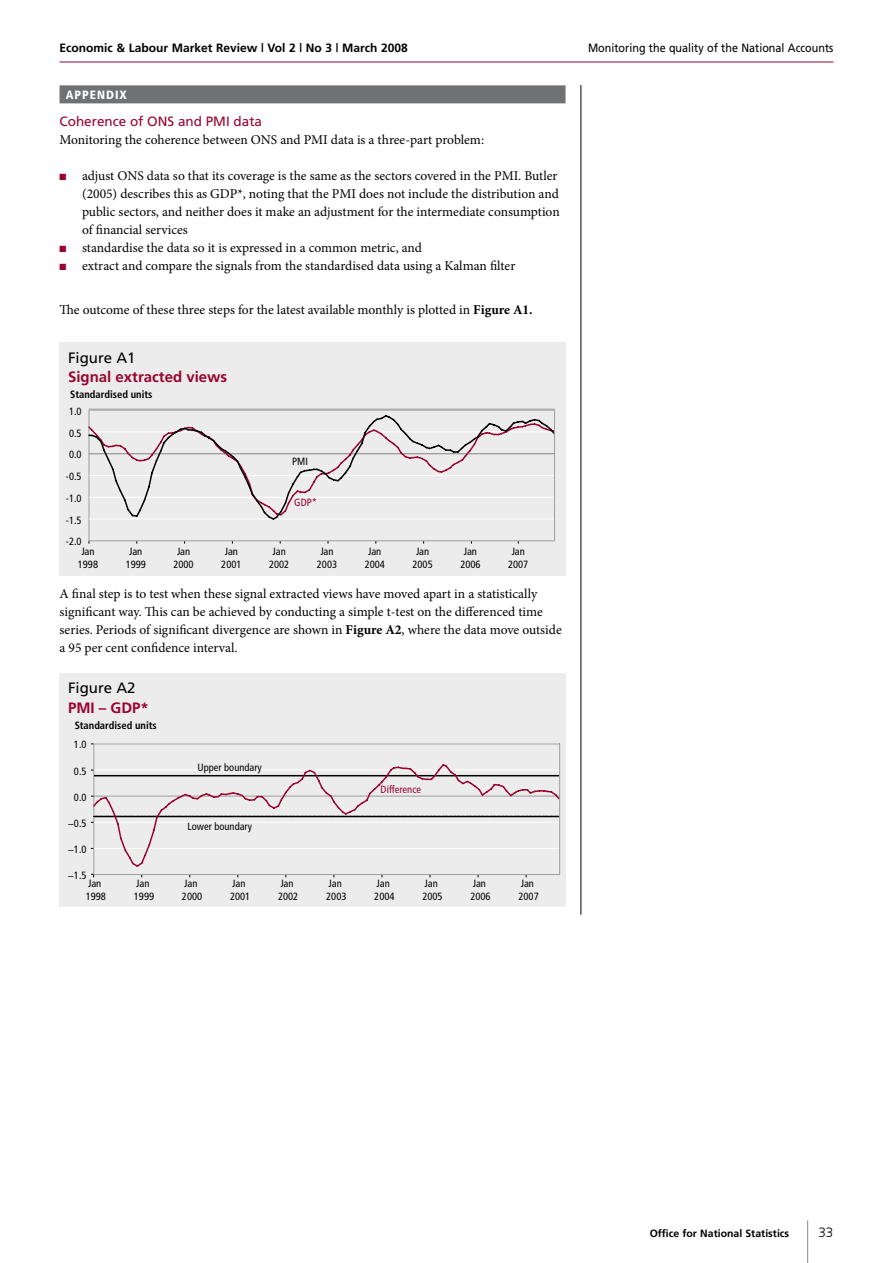
<style>
.page{position:relative;width:893px;height:1263px;background:#fff}
.page>*{position:absolute;margin:0;border:0;box-sizing:border-box;transform-origin:0 0}
.t1{font:700 15px "Frutiger";color:#99042e}
.t2{font:15px "Frutiger";color:#000}
.t3{font:13.5px/18px "Minion Pro";color:#000}
.t4{font:13.5px "Frutiger";color:#99042e}
.t5{font:300 13.5px "Frutiger";color:#000}
.t6{font:700 12px "Frutiger";color:#000}
.t7{font:12px "Frutiger";color:#000;scale:.9 1}
.t8{font:900 condensed 12px "Frutiger";letter-spacing:.08em;color:#fff}
.t9{font:condensed 10.5px/12.6px "Frutiger";color:#000;text-align:center}
.t10{font:700 condensed 10.5px "Frutiger";color:#000}
.t11{font:700 10.5px "Frutiger";color:#000}
.t12{font:condensed 10.5px "Frutiger";color:#99042e}
.t13{font:9px "Zapf Dingbats ITC";color:#99042e}
.s1{font-weight:700}
</style>
<div class="page">
<hr style="left:60px;top:62px;width:773px;height:1px;background:#99042e">
<hr style="left:807px;top:1220px;width:1px;height:43px;background:#878889">
<div style="left:60px;top:342px;width:506px;height:234px;background:#ececed"></div>
<div style="left:60px;top:673px;width:506px;height:234px;background:#ececed"></div>
<div style="left:60px;top:85px;width:506px;height:18px;background:#707173"></div>
<hr style="left:89px;top:410px;width:1px;height:131px;background:#9c9d9f">
<hr style="left:89px;top:540px;width:466px;height:1px;background:#9c9d9f">
<hr style="left:89px;top:410px;width:466px;height:1px;background:#9c9d9f">
<svg style="left:88px;top:414px;width:466px;height:107px"></svg>
<hr style="left:89px;top:409px;width:466px;height:1px;background:#9c9d9f">
<hr style="left:554px;top:410px;width:1px;height:131px;background:#9c9d9f">
<hr style="left:93px;top:744px;width:1px;height:130px;background:#9c9d9f">
<hr style="left:94px;top:874px;width:466px;height:1px;background:#9c9d9f">
<hr style="left:94px;top:743px;width:466px;height:1px;background:#fff">
<svg style="left:92px;top:763px;width:469px;height:105px"></svg>
<hr style="left:559px;top:743px;width:1px;height:131px;background:#9c9d9f">
<hr style="left:94px;top:744px;width:466px;height:1px;background:#9c9d9f">
<svg style="left:91px;top:816px;width:468px;height:7px"></svg>
<svg style="left:91px;top:770px;width:468px;height:6px"></svg>
<hr style="left:580px;top:85px;width:1px;height:830px;background:#000">
<p class="t6" style="left:60px;top:41px;width:350px">Economic &amp; Labour Market Review | Vol 2 | No 3 | March 2008</p>
<p class="t7" style="left:588px;top:41px;width:274px">Monitoring the quality of the National Accounts</p>
<p class="t8" style="left:66px;top:88px;width:62px">APPENDIX</p>
<p class="t4" style="left:60px;top:113px;width:204px">Coherence of ONS and PMI data</p>
<p class="t3" style="left:60px;top:130px;width:426px">Monitoring the coherence between ONS and PMI data is a three-part problem:</p>
<p class="t3" style="left:82px;top:166px;width:479px">adjust ONS data so that its coverage is the same as the sectors covered in the PMI. Butler (2005) describes this as GDP*, noting that the PMI does not include the distribution and public sectors, and neither does it make an adjustment for the intermediate consumption of financial services<br>standardise the data so it is expressed in a common metric, and<br>extract and compare the signals from the standardised data using a Kalman filter</p>
<p class="t3" style="left:60px;top:301px;width:475px">The outcome of these three steps for the latest available monthly is plotted in <span class="s1">Figure A1.</span></p>
<p class="t13" style="left:60px;top:172px;width:8px">■</p>
<p class="t2" style="left:68px;top:348px;width:69px">Figure A1</p>
<p class="t1" style="left:68px;top:368px;width:161px">Signal extracted views</p>
<p class="t10" style="left:70px;top:388px;width:84px">Standardised units</p>
<p class="t9" style="left:69px;top:405px;width:14px">1.0</p>
<p class="t9" style="left:69px;top:427px;width:14px">0.5</p>
<p class="t9" style="left:69px;top:448px;width:14px">0.0</p>
<p class="t9" style="left:66px;top:470px;width:17px">-0.5</p>
<p class="t9" style="left:66px;top:492px;width:17px">-1.0</p>
<p class="t9" style="left:66px;top:514px;width:17px">-1.5</p>
<p class="t9" style="left:66px;top:535px;width:17px">-2.0</p>
<p class="t9" style="left:78px;top:545px;width:22px">Jan<br>1998</p>
<p class="t9" style="left:126px;top:545px;width:22px">Jan<br>1999</p>
<p class="t9" style="left:173px;top:545px;width:22px">Jan<br>2000</p>
<p class="t9" style="left:221px;top:545px;width:22px">Jan<br>2001</p>
<p class="t9" style="left:292px;top:455px;width:17px">PMI</p>
<p class="t12" style="left:294px;top:496px;width:24px">GDP*</p>
<p class="t9" style="left:269px;top:545px;width:22px">Jan<br>2002</p>
<p class="t9" style="left:317px;top:545px;width:22px">Jan<br>2003</p>
<p class="t9" style="left:365px;top:545px;width:22px">Jan<br>2004</p>
<p class="t9" style="left:412px;top:545px;width:22px">Jan<br>2005</p>
<p class="t9" style="left:460px;top:545px;width:22px">Jan<br>2006</p>
<p class="t9" style="left:508px;top:545px;width:22px">Jan<br>2007</p>
<p class="t3" style="left:60px;top:585px;width:504px">A final step is to test when these signal extracted views have moved apart in a statistically significant way. This can be achieved by conducting a simple t-test on the differenced time series. Periods of significant divergence are shown in <span class="s1">Figure A2</span>, where the data move outside a 95 per cent confidence interval.</p>
<p class="t2" style="left:68px;top:679px;width:69px">Figure A2</p>
<p class="t1" style="left:68px;top:699px;width:82px">PMI – GDP*</p>
<p class="t10" style="left:75px;top:719px;width:84px">Standardised units</p>
<p class="t9" style="left:74px;top:738px;width:14px">1.0</p>
<p class="t9" style="left:74px;top:765px;width:14px">0.5</p>
<p class="t9" style="left:74px;top:791px;width:14px">0.0</p>
<p class="t9" style="left:68px;top:817px;width:20px">−0.5</p>
<p class="t9" style="left:68px;top:843px;width:20px">−1.0</p>
<p class="t9" style="left:68px;top:869px;width:20px">−1.5</p>
<p class="t9" style="left:86px;top:877px;width:22px;text-align:left">Jan<br>1998</p>
<p class="t9" style="left:134px;top:877px;width:22px;text-align:left">Jan<br>1999</p>
<p class="t9" style="left:198px;top:761px;width:66px">Upper boundary</p>
<p class="t9" style="left:188px;top:820px;width:66px">Lower boundary</p>
<p class="t9" style="left:182px;top:877px;width:22px;text-align:left">Jan<br>2000</p>
<p class="t9" style="left:230px;top:877px;width:22px;text-align:left">Jan<br>2001</p>
<p class="t9" style="left:278px;top:877px;width:22px;text-align:left">Jan<br>2002</p>
<p class="t12" style="left:381px;top:783px;width:42px">Difference</p>
<p class="t9" style="left:326px;top:877px;width:22px;text-align:left">Jan<br>2003</p>
<p class="t9" style="left:374px;top:877px;width:22px;text-align:left">Jan<br>2004</p>
<p class="t9" style="left:422px;top:877px;width:22px;text-align:left">Jan<br>2005</p>
<p class="t9" style="left:470px;top:877px;width:22px;text-align:left">Jan<br>2006</p>
<p class="t9" style="left:518px;top:877px;width:22px;text-align:left">Jan<br>2007</p>
<p class="t11" style="left:650px;top:1227px;width:141px">Office for National Statistics</p>
<p class="t5" style="left:818px;top:1225px;width:17px">33</p>
</div>
